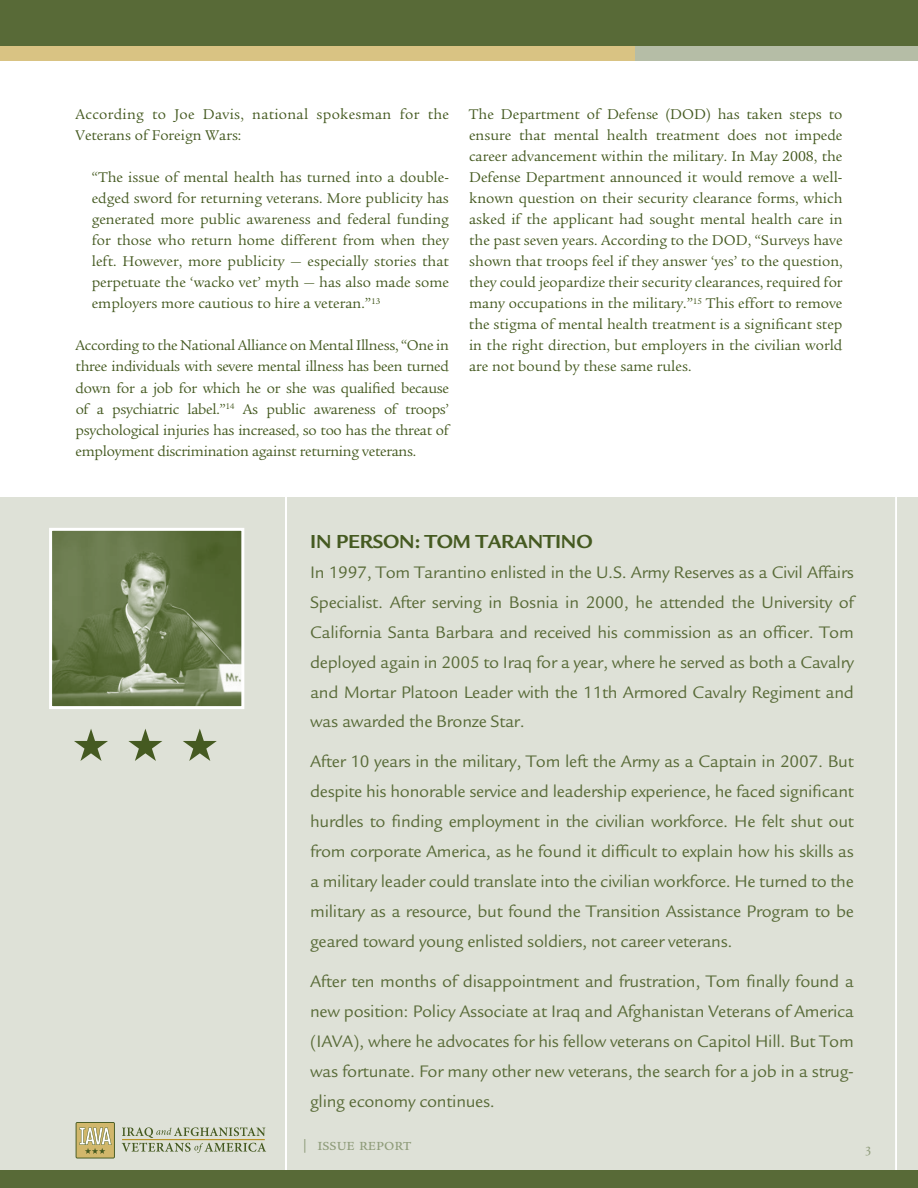
<style>
.page{position:relative;width:918px;height:1188px;background:#fff}
.page>*{position:absolute;margin:0;border:0;box-sizing:border-box;transform-origin:0 0}
.t1{font:700 19.5px "Legacy Sans";letter-spacing:-.01em;color:#455a21}
.t2{font:17.25px/30px "Legacy Sans";letter-spacing:-.015em;color:#586a37;text-align:justify}
.t3{font:16.5px "Legacy Serif SC";color:#8f9c7a}
.t4{font:14.7px/21px "Legacy Serif";color:#455a21;text-align:justify}
.t5{font:14.7px/21px "Legacy Serif";letter-spacing:.02em;color:#455a21}
.t6{font:13.2px "Legacy Serif SC";color:#8f9c7a}
</style>
<div class="page">
<div style="left:0;top:0;width:634px;height:61px;background:#d9c383"></div>
<div style="left:636px;top:0;width:282px;height:61px;background:#b5bda6"></div>
<div style="left:0;top:0;width:918px;height:45px;background:#586a37"></div>
<div style="left:0;top:498px;width:284px;height:685px;background:#dee1d7"></div>
<div style="left:287px;top:498px;width:631px;height:681px;background:#dee1d7"></div>
<hr style="left:895px;top:463px;width:2px;height:720px;background:#fff">
<img style="left:53px;top:532px;width:187px;height:173px">
<div style="left:49px;top:528px;width:195px;height:181px;border:3px solid #fff"></div>
<svg style="left:128px;top:729px;width:34px;height:32px"></svg>
<svg style="left:74px;top:729px;width:34px;height:32px"></svg>
<svg style="left:183px;top:729px;width:34px;height:32px"></svg>
<div style="left:0;top:1171px;width:918px;height:17px;background:#586a37"></div>
<svg style="left:75px;top:1122px;width:191px;height:37px"></svg>
<p class="t5" style="left:76px;top:104px;width:375px">According to Joe Davis, national spokesman for the<br>Veterans of Foreign Wars:</p>
<p class="t4" style="left:92px;top:167px;width:359px">“The issue of mental health has turned into a double&shy;edged sword for returning veterans. More publicity has generated more public awareness and federal funding for those who return home different from when they left. However, more publicity — especially stories that perpetuate the ‘wacko vet’ myth — has also made some employers more cautious to hire a veteran.”<sup>13</sup></p>
<p class="t4" style="left:76px;top:335px;width:375px">According to the National Alliance on Mental Illness, “One in three individuals with severe mental illness has been turned down for a job for which he or she was qualified because of a psychiatric label.”<sup>14</sup> As public awareness of troops’ psychological injuries has increased, so too has the threat of employment discrimination against returning veterans.</p>
<p class="t4" style="left:469px;top:104px;width:375px">The Department of Defense (DOD) has taken steps to ensure that mental health treatment does not impede career advancement within the military. In May 2008, the Defense Department announced it would remove a well&shy;known question on their security clearance forms, which asked if the applicant had sought mental health care in the past seven years. According to the DOD, “Surveys have shown that troops feel if they answer ‘yes’ to the question, they could jeopardize their security clearances, required for many occupations in the military.”<sup>15</sup> This effort to remove the stigma of mental health treatment is a significant step in the right direction, but employers in the civilian world are not bound by these same rules.</p>
<h1 class="t1" style="left:310px;top:529px;width:284px">IN PERSON: TOM TARANTI NO</h1>
<p class="t2" style="left:310px;top:557px;width:545px">In 1997, Tom Tarantino enlisted in the U.S. Army Reserves as a Civil Affairs Specialist. After serving in Bosnia in 2000, he attended the University of California Santa Barbara and received his commission as an officer. Tom deployed again in 2005 to Iraq for a year, where he served as both a Cavalry and Mortar Platoon Leader with the 11th Armored Cavalry Regiment and was awarded the Bronze Star.</p>
<p class="t2" style="left:310px;top:747px;width:545px">After 10 years in the military, Tom left the Army as a Captain in 2007. But despite his honorable service and leadership experience, he faced significant hurdles to finding employment in the civilian workforce. He felt shut out from corporate America, as he found it difficult to explain how his skills as a military leader could translate into the civilian workforce. He turned to the military as a resource, but found the Transition Assistance Program to be geared toward young enlisted soldiers, not career veterans.</p>
<p class="t2" style="left:310px;top:966px;width:545px">After ten months of disappointment and frustration, Tom finally found a new position: Policy Associate at Iraq and Afghanistan Veterans of America (IAVA), where he advocates for his fellow veterans on Capitol Hill. But Tom was fortunate. For many other new veterans, the search for a job in a strug&shy;gling economy continues.</p>
<p class="t3" style="left:301px;top:1135px;width:112px">| issue report</p>
<p class="t3" style="left:280px;top:1138px;width:112px">| issue report</p>
<p class="t6" style="left:865px;top:1141px;width:7px">3</p>
</div>
